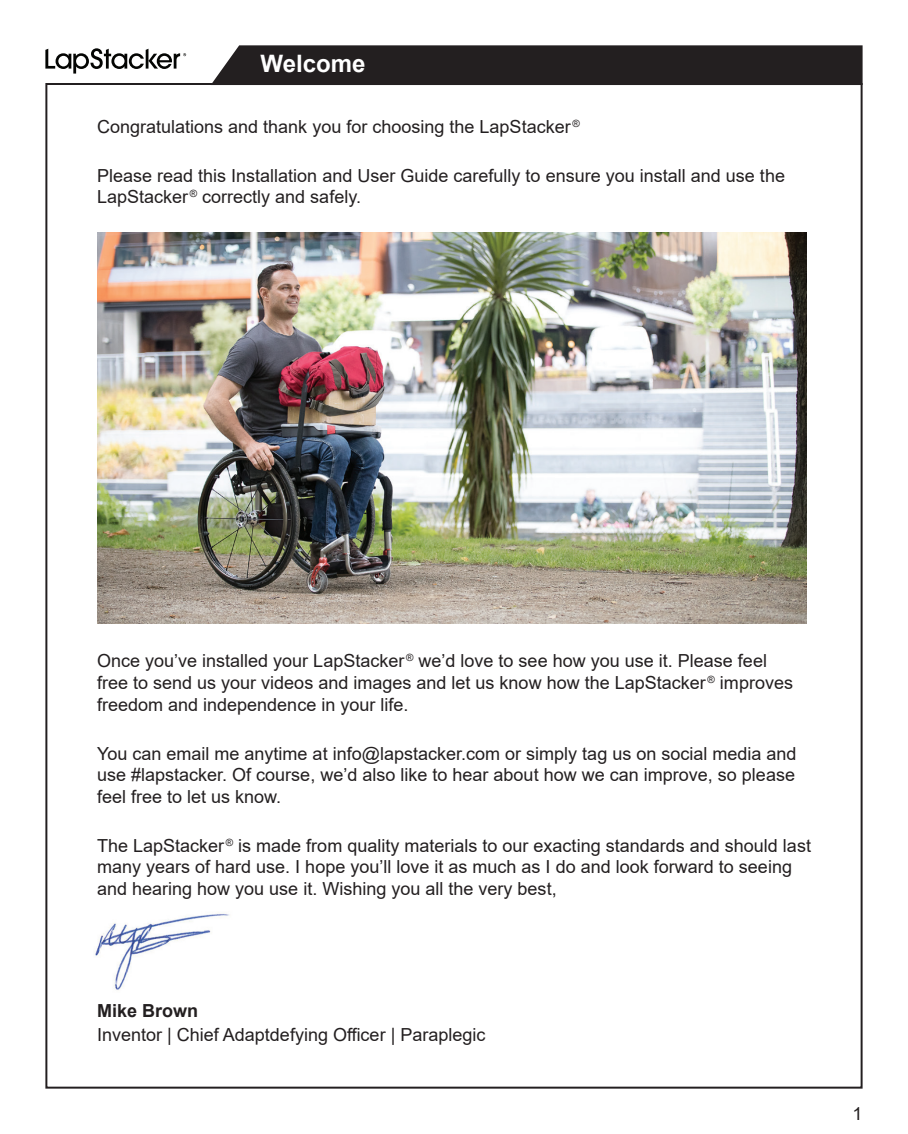
<style>
.page{position:relative;width:908px;height:1134px;background:#fff}
.page>*{position:absolute;margin:0;border:0;box-sizing:border-box;transform-origin:0 0}
.t1{font:700 24px "Arial";color:#fff}
.t2{font:18px/21.6px "Arial";color:#231f20}
.t3{font:700 18px "Arial";color:#231f20}
</style>
<div class="page">
<div style="left:212px;top:45px;width:651px;height:41px;background:#231f20"></div>
<svg style="left:45px;top:48px;width:141px;height:26px"></svg>
<img style="left:97px;top:232px;width:708px;height:392px">
<img style="left:95px;top:913px;width:134px;height:77px">
<h1 class="t1" style="left:260px;top:47px;width:106px">Welcome</h1>
<p class="t2" style="left:97px;top:115px;width:484px">Congratulations and thank you for choosing the LapStacker <sup>®</sup></p>
<p class="t2" style="left:97px;top:164px;width:689px">Please read this Installation and User Guide carefully to ensure you install and use the<br>LapStacker <sup>®</sup> correctly and safely.</p>
<p class="t2" style="left:97px;top:650px;width:697px">Once you’ve installed your LapStacker <sup>®</sup> we’d love to see how you use it. Please feel free to send us your videos and images and let us know how the LapStacker <sup>®</sup> improves freedom and independence in your life.</p>
<p class="t2" style="left:97px;top:742px;width:700px;text-align:justify">You can email me anytime at info@lapstacker.com or simply tag us on social media and use #lapstacker. Of course, we’d also like to hear about how we can improve, so please feel free to let us know.</p>
<p class="t2" style="left:97px;top:834px;width:715px">The LapStacker <sup>®</sup> is made from quality materials to our exacting standards and should last many years of hard use. I hope you’ll love it as much as I do and look forward to seeing and hearing how you use it. Wishing you all the very best,</p>
<p class="t3" style="left:97px;top:998px;width:103px">Mike Brown</p>
<p class="t2" style="left:97px;top:1024px;width:390px">Inventor | Chief Adaptdefying Officer | Paraplegic</p>
<p class="t2" style="left:852px;top:1102px;width:12px">1</p>
</div>
